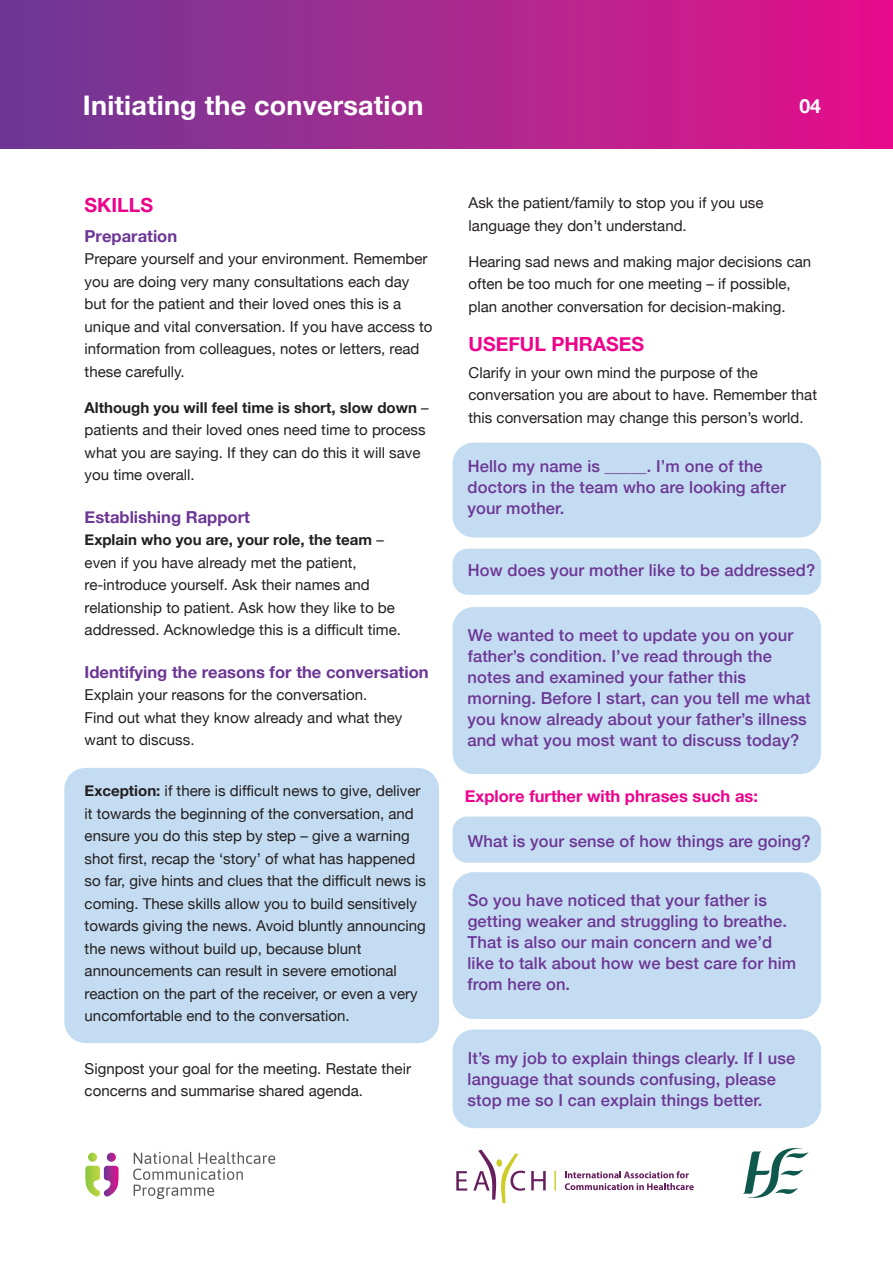
<style>
.page{position:relative;width:893px;height:1263px;background:#fff}
.page>*{position:absolute;margin:0;border:0;box-sizing:border-box;transform-origin:0 0}
.t1{font:700 27px "Helvetica Neue";letter-spacing:.01em;color:#fff}
.t2{font:700 19.5px "Helvetica Neue";color:#ed028c}
.t3{font:700 19.5px "Helvetica Neue";color:#fff}
.t4{font:500 16.5px/21px "Helvetica Neue";letter-spacing:.01em;color:#6c3695}
.t5{font:700 16.5px "Helvetica Neue";color:#6c3695}
.t6{font:700 16.5px "Helvetica Neue";color:#ed028c}
.t7{font:15px/22.5px "Helvetica Neue";color:#231f20}
.s1{font-weight:700}
</style>
<div class="page">
<svg style="left:133px;top:1152px;width:142px;height:47px"></svg>
<svg style="left:85px;top:1153px;width:34px;height:44px"></svg>
<svg style="left:743px;top:1148px;width:66px;height:50px"></svg>
<svg style="left:456px;top:1171px;width:11px;height:19px"></svg>
<svg style="left:531px;top:1171px;width:15px;height:19px"></svg>
<svg style="left:473px;top:1150px;width:52px;height:53px"></svg>
<div style="left:496px;top:1159px;width:6px;height:8px;background:#cdcd2a;border-radius:50%"></div>
<hr style="left:554px;top:1170px;width:2px;height:20px;background:#cdce2a">
<svg style="left:565px;top:1171px;width:129px;height:19px"></svg>
<div style="left:0;top:0;width:893px;height:149px;background:linear-gradient(to right,#6c3c94,#e6128b)"></div>
<div style="left:452px;top:443px;width:369px;height:94px;background:#c4dcf1;border-radius:21px"></div>
<div style="left:452px;top:549px;width:369px;height:46px;background:#c4dcf1;border-radius:15px"></div>
<div style="left:452px;top:816px;width:369px;height:47px;background:#c4dcf1;border-radius:15px"></div>
<div style="left:452px;top:607px;width:369px;height:167px;background:#c4dcf1;border-radius:21px"></div>
<div style="left:452px;top:872px;width:369px;height:147px;background:#c4dcf1;border-radius:21px"></div>
<div style="left:452px;top:1029px;width:369px;height:99px;background:#c4dcf1;border-radius:21px"></div>
<div style="left:64px;top:768px;width:375px;height:275px;background:#c4dcf1;border-radius:21px"></div>
<h1 class="t1" style="left:83px;top:84px;width:342px">Initiating the conversation</h1>
<h2 class="t2" style="left:85px;top:189px;width:70px">SKILLS</h2>
<p class="t5" style="left:85px;top:223px;width:94px">Preparation</p>
<p class="t7" style="left:85px;top:249px;width:349px">Prepare yourself and your environment. Remember you are doing very many consultations each day but for the patient and their loved ones this is a unique and vital conversation. If you have access to information from colleagues, notes or letters, read these carefully.</p>
<p class="t7" style="left:85px;top:397px;width:346px"><span class="s1">Although you will feel time is short, slow down</span> – patients and their loved ones need time to process what you are saying. If they can do this it will save you time overall.</p>
<p class="t5" style="left:85px;top:504px;width:167px">Establishing Rapport</p>
<p class="t7" style="left:85px;top:529px;width:318px"><span class="s1">Explain who you are, your role, the team</span> – even if you have already met the patient, re-introduce yourself. Ask their names and relationship to patient. Ask how they like to be addressed. Acknowledge this is a difficult time.</p>
<p class="t5" style="left:85px;top:659px;width:345px">Identifying the reasons for the conversation</p>
<p class="t7" style="left:85px;top:684px;width:319px">Explain your reasons for the conversation.<br>Find out what they know already and what they want to discuss.</p>
<p class="t7" style="left:85px;top:780px;width:343px"><span class="s1">Exception:</span> if there is difficult news to give, deliver it towards the beginning of the conversation, and ensure you do this step by step – give a warning shot first, recap the ‘story’ of what has happened so far, give hints and clues that the difficult news is coming. These skills allow you to build sensitively towards giving the news. Avoid bluntly announcing the news without build up, because blunt announcements can result in severe emotional reaction on the part of the receiver, or even a very uncomfortable end to the conversation.</p>
<p class="t7" style="left:85px;top:1058px;width:328px">Signpost your goal for the meeting. Restate their concerns and summarise shared agenda.</p>
<h2 class="t3" style="left:799px;top:91px;width:23px">04</h2>
<p class="t7" style="left:469px;top:193px;width:296px">Ask the patient/family to stop you if you use language they don’t understand.</p>
<p class="t7" style="left:469px;top:251px;width:344px">Hearing sad news and making major decisions can often be too much for one meeting – if possible, plan another conversation for decision-making.</p>
<h2 class="t2" style="left:469px;top:329px;width:177px">USEFUL PHRASES</h2>
<p class="t7" style="left:469px;top:362px;width:350px">Clarify in your own mind the purpose of the conversation you are about to have. Remember that this conversation may change this person’s world.</p>
<p class="t4" style="left:467px;top:454px;width:320px">Hello my name is _____. I’m one of the doctors in the team who are looking after your mother.</p>
<p class="t4" style="left:468px;top:558px;width:349px">How does your mother like to be addressed?</p>
<p class="t4" style="left:467px;top:624px;width:345px">We wanted to meet to update you on your father’s condition. I’ve read through the notes and examined your father this morning. Before I start, can you tell me what you know already about your father’s illness and what you most want to discuss today?</p>
<p class="t6" style="left:465px;top:783px;width:295px">Explore further with phrases such as:</p>
<p class="t4" style="left:468px;top:829px;width:344px">What is your sense of how things are going?</p>
<p class="t4" style="left:467px;top:889px;width:330px">So you have noticed that your father is getting weaker and struggling to breathe.<br>That is also our main concern and we’d like to talk about how we best care for him from here on.</p>
<p class="t4" style="left:467px;top:1046px;width:329px">It’s my job to explain things clearly. If I use language that sounds confusing, please stop me so I can explain things better.</p>
</div>
